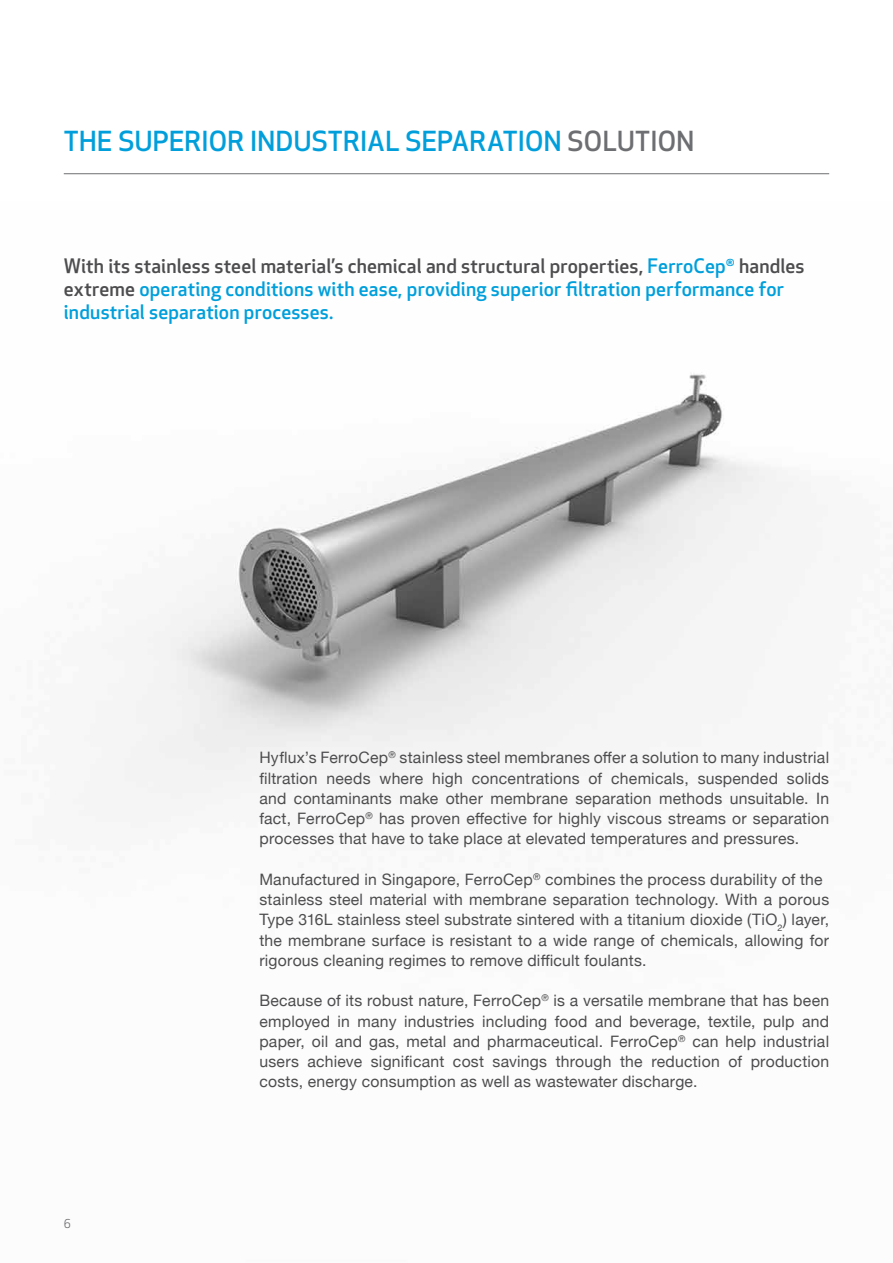
<style>
.page{position:relative;width:893px;height:1263px;background:#fff}
.page>*{position:absolute;margin:0;border:0;box-sizing:border-box;transform-origin:0 0}
.t1{font:500 27px "Apex New";letter-spacing:.01em;color:#009fdb}
.t2{font:500 19.5px/23.2px "Apex New";letter-spacing:.01em;color:#009fdb}
.t3{font:15.75px/20.2px "Helvetica Neue";letter-spacing:.015em;color:#4d4d4f;text-align:justify}
.t4{font:12px "Apex New";color:#6d6e71}
.s1{color:#6d6e71}
.s2{color:#4d4d4f}
</style>
<div class="page">
<img style="left:124px;top:374px;width:670px;height:425px">
<hr style="left:64px;top:173px;width:765px;height:1px;background:#6d6e71">
<h1 class="t1" style="left:64px;top:123px;width:632px">THE SUPERIOR INDUSTRIAL SEPARATION <span class="s1">SOLUTION</span></h1>
<p class="t2" style="left:64px;top:254px;width:742px"><span class="s2">With its stainless steel material’s chemical and structural properties,</span> FerroCep<sup>®</sup> <span class="s2">handles extreme</span> operating conditions with ease, providing superior filtration performance for industrial separation processes.</p>
<p class="t4" style="left:64px;top:1216px;width:9px">6</p>
<p class="t3" style="left:259px;top:749px;width:571px">Hyflux’s FerroCep<sup>®</sup> stainless steel membranes offer a solution to many industrial filtration needs where high concentrations of chemicals, suspended solids and contaminants make other membrane separation methods unsuitable. In fact, FerroCep<sup>®</sup> has proven effective for highly viscous streams or separation processes that have to take place at elevated temperatures and pressures.</p>
<p class="t3" style="left:259px;top:870px;width:571px;text-align:left">Manufactured in Singapore, FerroCep<sup>®</sup> combines the process durability of the stainless steel material with membrane separation technology. With a porous Type 316L stainless steel substrate sintered with a titanium dioxide (TiO<sub>2</sub>) layer, the membrane surface is resistant to a wide range of chemicals, allowing for rigorous cleaning regimes to remove difficult foulants.</p>
<p class="t3" style="left:259px;top:992px;width:571px">Because of its robust nature, FerroCep<sup>®</sup> is a versatile membrane that has been employed in many industries including food and beverage, textile, pulp and paper, oil and gas, metal and pharmaceutical. FerroCep<sup>®</sup> can help industrial users achieve significant cost savings through the reduction of production costs, energy consumption as well as wastewater discharge.</p>
</div>
